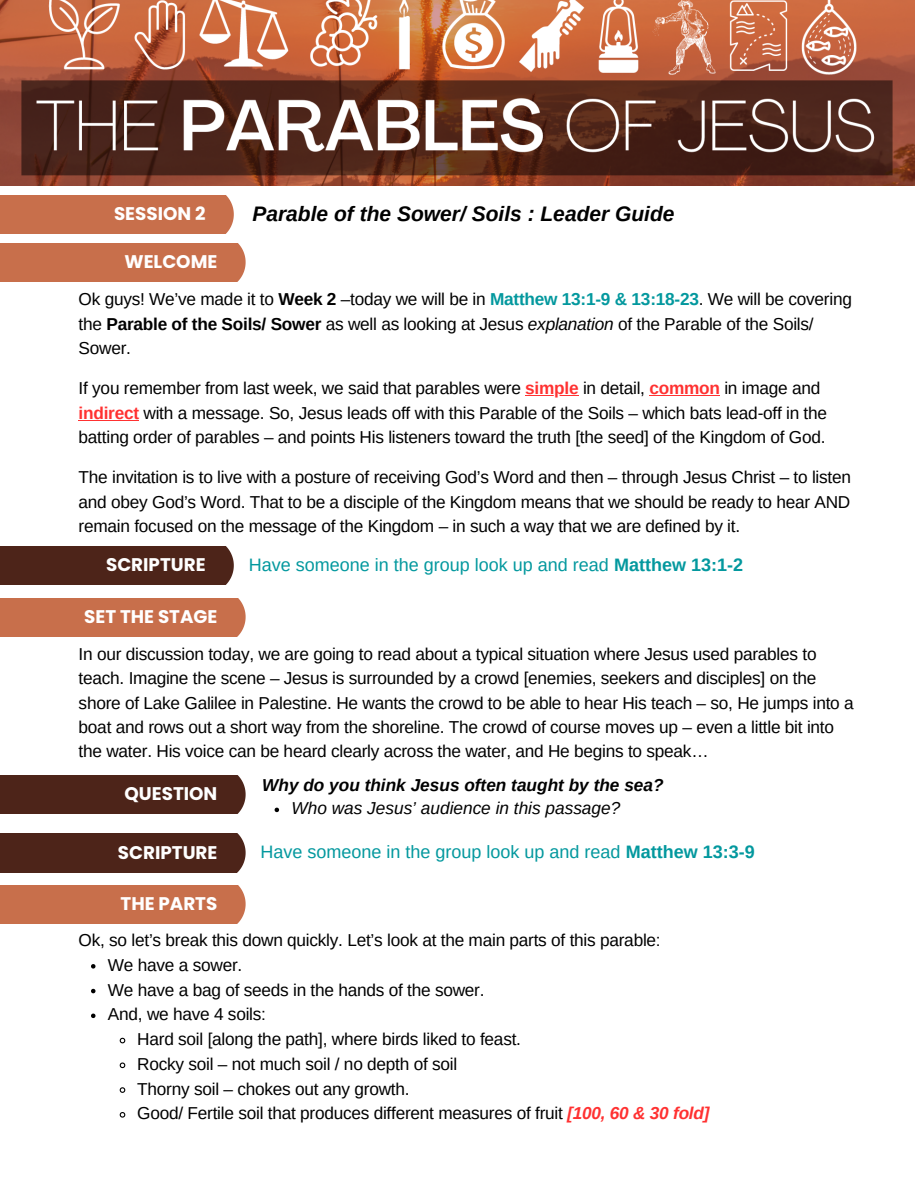
<style>
.page{position:relative;width:918px;height:1188px;background:#fff}
.page>*{position:absolute;margin:0;border:0;box-sizing:border-box;transform-origin:0 0}
.t1{font:italic 700 21px "Arimo";color:#000}
.t2{font:700 18.3px "Poppins";color:#fff}
.t3{font:18px "Arimo";color:#03989e}
.t4{font:17.25px/24.3px "Arimo";letter-spacing:-.015em;color:#000}
.t5{font:italic 700 17.25px "Arimo";color:#000}
.t6{font:italic 17.25px "Arimo";color:#000}
.s1{font-weight:700}
.s2{font-weight:700;color:#03989e}
.s3{font-style:italic}
.s4{font-weight:700;color:#ff3131}
.s5{font-weight:700;font-style:italic;color:#ff3131}
</style>
<div class="page">
<img style="left:0;top:0;width:914px;height:185px">
<div style="left:0;top:196px;width:234px;height:38px;background:#c86f4b"></div>
<div style="left:0;top:243px;width:246px;height:39px;background:#c86f4b"></div>
<hr style="left:525px;top:395px;width:53px;height:1px;background:#ff3131">
<hr style="left:649px;top:395px;width:71px;height:1px;background:#ff3131">
<hr style="left:79px;top:420px;width:60px;height:1px;background:#ff3131">
<div style="left:0;top:598px;width:246px;height:38px;background:#c86f4b"></div>
<div style="left:0;top:547px;width:234px;height:38px;background:#4d2419"></div>
<div style="left:0;top:776px;width:246px;height:38px;background:#4d2419"></div>
<svg style="left:275px;top:808px;width:4px;height:4px"></svg>
<div style="left:0;top:834px;width:246px;height:38px;background:#4d2419"></div>
<div style="left:0;top:885px;width:246px;height:38px;background:#c86f4b"></div>
<svg style="left:91px;top:964px;width:5px;height:5px"></svg>
<svg style="left:91px;top:989px;width:5px;height:4px"></svg>
<svg style="left:91px;top:1014px;width:5px;height:4px"></svg>
<svg style="left:119px;top:1037px;width:7px;height:7px"></svg>
<svg style="left:119px;top:1062px;width:7px;height:7px"></svg>
<svg style="left:119px;top:1087px;width:7px;height:6px"></svg>
<svg style="left:119px;top:1112px;width:7px;height:6px"></svg>
<p class="t2" style="left:114px;top:201px;width:93px">SESSION 2</p>
<h2 class="t1" style="left:252px;top:202px;width:424px">Parable of the Sower/ Soils : Leader Guide</h2>
<h1 class="t2" style="left:125px;top:249px;width:94px">WELCOME</h1>
<p class="t4" style="left:79px;top:287px;width:775px">Ok guys! We’ve made it to <span class="s1">Week 2</span> –today we will be in <span class="s2">Matthew 13:1-9 &amp; 13:18-23</span>. We will be covering the <span class="s1">Parable of the Soils/ Sower</span> as well as looking at Jesus <span class="s3">explanation</span> of the Parable of the Soils/<br>Sower.</p>
<h2 class="t4" style="left:79px;top:376px;width:743px">If you remember from last week, we said that parables were <span class="s4">simple</span> in detail, <span class="s4">common</span> in image and</h2>
<p class="t4" style="left:79px;top:401px;width:750px"><span class="s4">indirect</span> with a message. So, Jesus leads off with this Parable of the Soils – which bats lead-off in the batting order of parables – and points His listeners toward the truth [the seed] of the Kingdom of God.</p>
<p class="t4" style="left:79px;top:465px;width:774px">The invitation is to live with a posture of receiving God’s Word and then – through Jesus Christ – to listen</p>
<p class="t4" style="left:79px;top:490px;width:773px">and obey God’s Word. That to be a disciple of the Kingdom means that we should be ready to hear AND remain focused on the message of the Kingdom – in such a way that we are defined by it.</p>
<h2 class="t2" style="left:106px;top:552px;width:101px">SCRIPTURE</h2>
<p class="t3" style="left:249px;top:555px;width:496px">Have someone in the group look up and read <span class="s1">Matthew 13:1-2</span></p>
<p class="t2" style="left:84px;top:604px;width:135px">SET THE STAGE</p>
<p class="t4" style="left:79px;top:642px;width:777px">In our discussion today, we are going to read about a typical situation where Jesus used parables to teach. Imagine the scene – Jesus is surrounded by a crowd [enemies, seekers and disciples] on the shore of Lake Galilee in Palestine. He wants the crowd to be able to hear His teach – so, He jumps into a boat and rows out a short way from the shoreline. The crowd of course moves up – even a little bit into the water. His voice can be heard clearly across the water, and He begins to speak…</p>
<p class="t2" style="left:125px;top:781px;width:94px">QUESTION</p>
<h2 class="t5" style="left:262px;top:775px;width:403px">Why do you think Jesus often taught by the sea?</h2>
<p class="t6" style="left:292px;top:799px;width:330px">Who was Jesus’ audience in this passage?</p>
<p class="t2" style="left:118px;top:839px;width:101px">SCRIPTURE</p>
<h2 class="t3" style="left:261px;top:842px;width:496px">Have someone in the group look up and read <span class="s1">Matthew 13:3-9</span></h2>
<h3 class="t2" style="left:121px;top:891px;width:98px">THE PARTS</h3>
<p class="t4" style="left:79px;top:928px;width:584px">Ok, so let’s break this down quickly. Let’s look at the main parts of this parable:</p>
<p class="t4" style="left:108px;top:953px;width:136px">We have a sower.</p>
<h2 class="t4" style="left:108px;top:977px;width:378px">We have a bag of seeds in the hands of the sower.</h2>
<p class="t4" style="left:108px;top:1002px;width:160px">And, we have 4 soils:</p>
<p class="t4" style="left:137px;top:1027px;width:385px">Hard soil [along the path], where birds liked to feast.</p>
<h2 class="t4" style="left:137px;top:1052px;width:322px">Rocky soil – not much soil / no depth of soil</h2>
<p class="t4" style="left:137px;top:1076px;width:274px">Thorny soil – chokes out any growth.</p>
<p class="t4" style="left:137px;top:1101px;width:574px">Good/ Fertile soil that produces different measures of fruit <span class="s5">[100, 60 &amp; 30 fold]</span></p>
</div>
